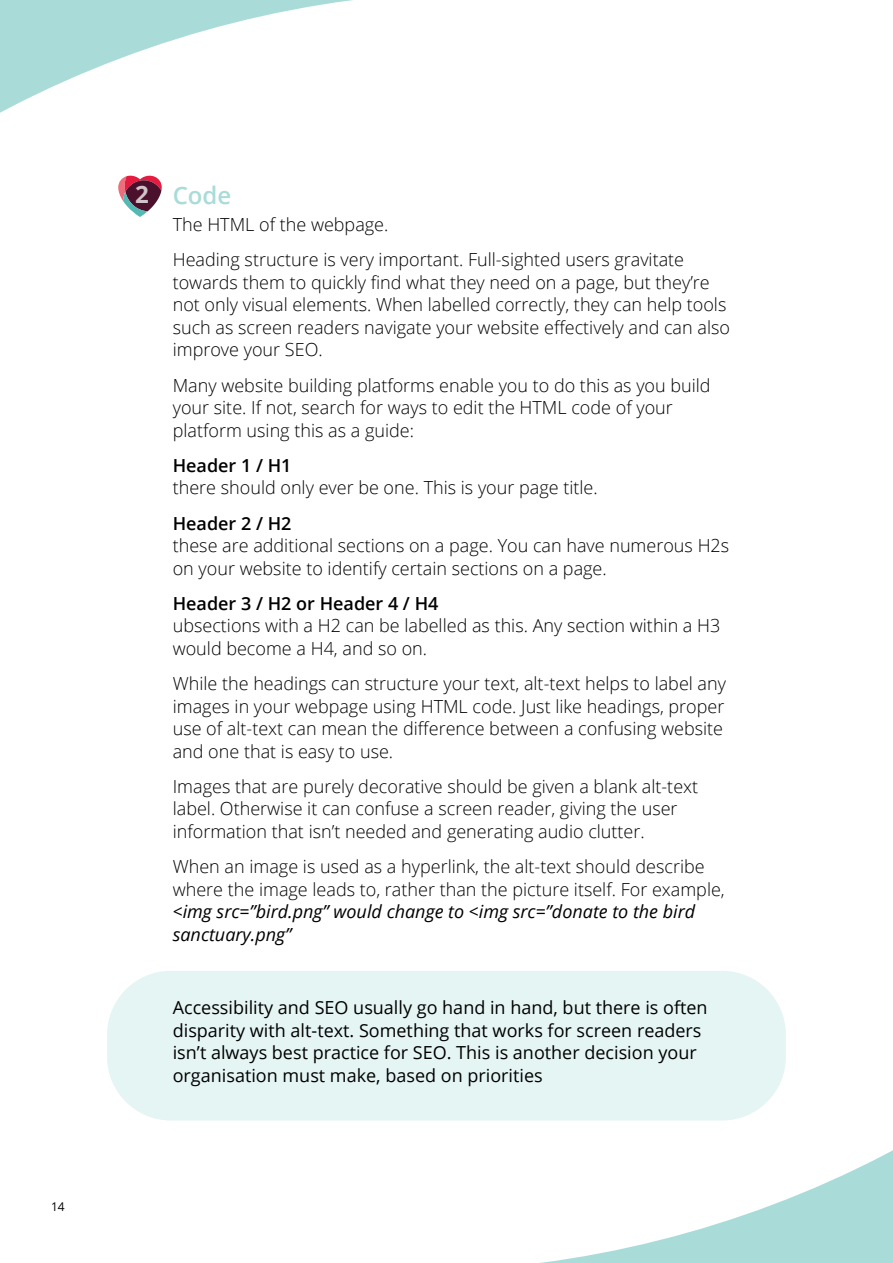
<style>
.page{position:relative;width:893px;height:1263px;background:#fff}
.page>*{position:absolute;margin:0;border:0;box-sizing:border-box;transform-origin:0 0}
.t1{font:600 24px "Open Sans";color:#a9dcd9}
.t2{font:300 18px/22.5px "Open Sans";color:#000}
.t3{font:18px/22.5px "Open Sans";color:#000}
.t4{font:italic 18px/22.5px "Open Sans";color:#000}
.t5{font:600 18px "Open Sans";color:#000}
.t6{font:12px "Open Sans";color:#000}
.s1{font-weight:700;color:#fff}
</style>
<div class="page">
<svg style="left:118px;top:175px;width:44px;height:42px"></svg>
<div style="left:107px;top:971px;width:679px;height:149px;background:#e5f5f4;border-radius:64px"></div>
<svg style="left:0;top:0;width:353px;height:113px"></svg>
<svg style="left:540px;top:1150px;width:353px;height:113px"></svg>
<p class="t6" style="left:51px;top:1198px;width:15px">14</p>
<h1 class="t1" style="left:135px;top:179px;width:98px"><span class="s1">2</span> Code</h1>
<p class="t2" style="left:173px;top:206px;width:513px;line-height:35.2px">The HTML of the webpage.<br>Heading structure is very important. Full-sighted users gravitate</p>
<p class="t2" style="left:173px;top:271px;width:559px">towards them to quickly find what they need on a page, but they’re not only visual elements. When labelled correctly, they can help tools such as screen readers navigate your website effectively and can also improve your SEO.</p>
<p class="t2" style="left:173px;top:373px;width:539px">Many website building platforms enable you to do this as you build your site. If not, search for ways to edit the HTML code of your platform using this as a guide:</p>
<p class="t5" style="left:173px;top:453px;width:120px">Header 1 / H1</p>
<p class="t2" style="left:173px;top:476px;width:426px">there should only ever be one. This is your page title.</p>
<p class="t5" style="left:173px;top:511px;width:120px">Header 2 / H2</p>
<p class="t2" style="left:173px;top:534px;width:558px">these are additional sections on a page. You can have numerous H2s on your website to identify certain sections on a page.</p>
<p class="t5" style="left:173px;top:591px;width:267px">Header 3 / H2 or Header 4 / H4</p>
<p class="t2" style="left:173px;top:614px;width:549px">ubsections with a H2 can be labelled as this. Any section within a H3 would become a H4, and so on.</p>
<p class="t2" style="left:173px;top:672px;width:555px">While the headings can structure your text, alt-text helps to label any images in your webpage using HTML code. Just like headings, proper use of alt-text can mean the difference between a confusing website and one that is easy to use.</p>
<p class="t2" style="left:173px;top:775px;width:527px">Images that are purely decorative should be given a blank alt-text label. Otherwise it can confuse a screen reader, giving the user information that isn’t needed and generating audio clutter.</p>
<p class="t2" style="left:173px;top:855px;width:554px">When an image is used as a hyperlink, the alt-text should describe where the image leads to, rather than the picture itself. For example,</p>
<p class="t4" style="left:173px;top:900px;width:524px">&lt;img src=”bird.png” would change to &lt;img src=”donate to the bird sanctuary.png”</p>
<p class="t3" style="left:173px;top:996px;width:536px">Accessibility and SEO usually go hand in hand, but there is often disparity with alt-text. Something that works for screen readers isn’t always best practice for SEO. This is another decision your organisation must make, based on priorities</p>
</div>
